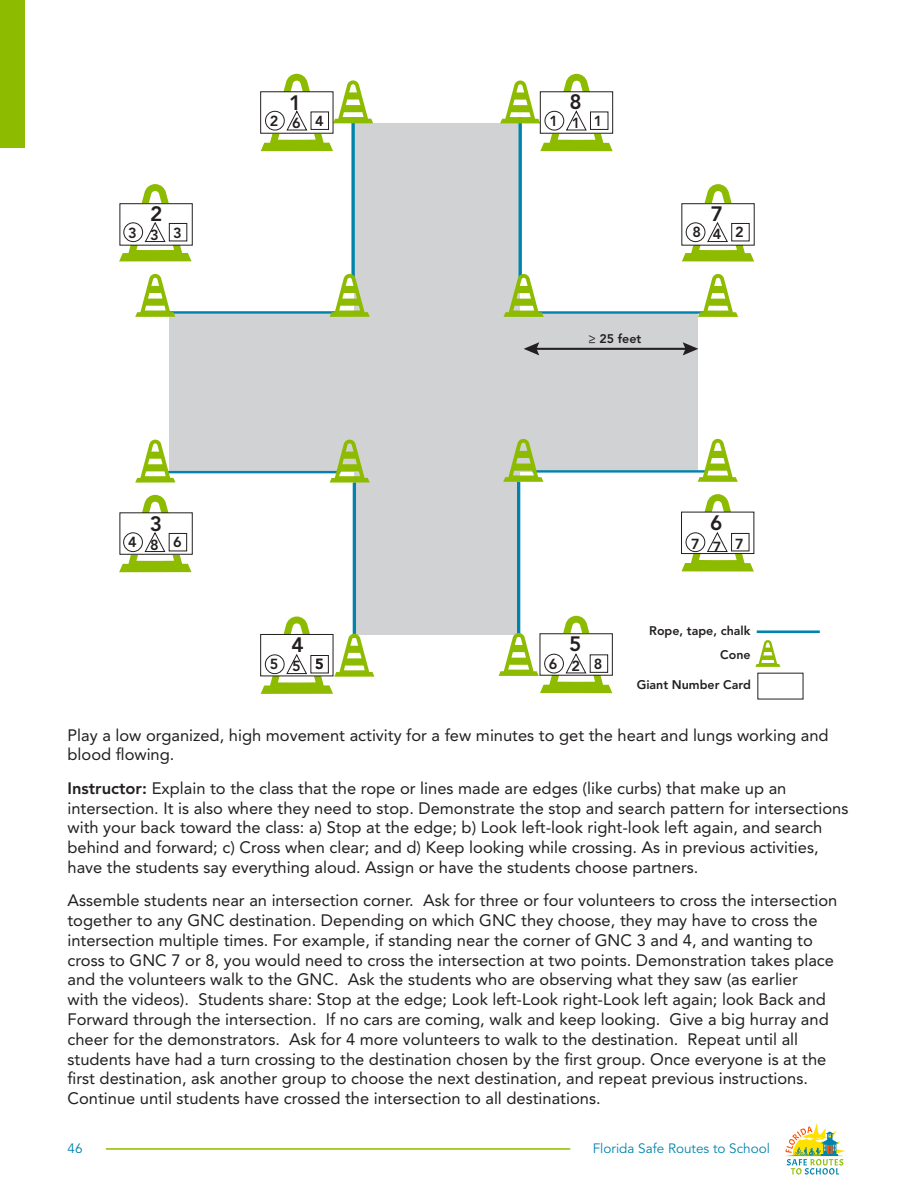
<style>
.page{position:relative;width:918px;height:1188px;background:#fff}
.page>*{position:absolute;margin:0;border:0;box-sizing:border-box;transform-origin:0 0}
.t1{font:800 20.7px "Avenir LT Std";color:#231f20}
.Body__125{font:16.5px/19.8px "Avenir LT Std";color:#231f20}
.t2{font:800 14.55px "Avenir LT Std";letter-spacing:.945em;color:#231f20}
.t3{font:13.5px "Avenir LT Std";color:#0084ad}
.t4{font:800 12.45px/23.2px "Avenir LT Std";color:#231f20;text-align:right}
.s1{font-weight:800}
</style>
<div class="page">
<hr style="left:106px;top:1148px;width:464px;height:2px;background:#8dbb00">
<div style="left:0;top:0;width:25px;height:148px;background:#8dbb00"></div>
<svg style="left:786px;top:1123px;width:60px;height:52px"></svg>
<div style="left:169px;top:312px;width:529px;height:160px;background:#d1d2d4"></div>
<div style="left:354px;top:123px;width:166px;height:511px;background:#d1d2d4"></div>
<svg style="left:351px;top:151px;width:4px;height:123px"></svg>
<hr style="left:166px;top:311px;width:173px;height:3px;background:#0084ad">
<svg style="left:330px;top:274px;width:40px;height:43px"></svg>
<svg style="left:135px;top:274px;width:40px;height:43px"></svg>
<hr style="left:519px;top:117px;width:3px;height:160px;background:#0084ad">
<hr style="left:534px;top:311px;width:174px;height:3px;background:#0084ad">
<svg style="left:504px;top:274px;width:40px;height:43px"></svg>
<svg style="left:698px;top:274px;width:40px;height:43px"></svg>
<hr style="left:353px;top:483px;width:3px;height:155px;background:#0084ad">
<hr style="left:167px;top:471px;width:173px;height:2px;background:#0084ad">
<svg style="left:330px;top:440px;width:40px;height:43px"></svg>
<svg style="left:135px;top:440px;width:40px;height:43px"></svg>
<hr style="left:517px;top:482px;width:3px;height:155px;background:#0084ad">
<hr style="left:533px;top:470px;width:173px;height:3px;background:#0084ad">
<svg style="left:503px;top:439px;width:40px;height:43px"></svg>
<svg style="left:698px;top:439px;width:40px;height:43px"></svg>
<hr style="left:757px;top:630px;width:63px;height:3px;background:#0084ad">
<svg style="left:755px;top:640px;width:25px;height:27px"></svg>
<svg style="left:261px;top:74px;width:112px;height:77px"></svg>
<div style="left:311px;top:112px;width:18px;height:18px;border:1px solid #231f20"></div>
<div style="left:265px;top:111px;width:20px;height:19px;border:1px solid #231f20;border-radius:50%"></div>
<svg style="left:119px;top:184px;width:73px;height:77px"></svg>
<div style="left:169px;top:223px;width:18px;height:18px;border:1px solid #231f20"></div>
<div style="left:124px;top:223px;width:19px;height:19px;border:1px solid #231f20;border-radius:50%"></div>
<svg style="left:119px;top:495px;width:73px;height:77px"></svg>
<div style="left:169px;top:533px;width:18px;height:18px;border:1px solid #231f20"></div>
<div style="left:123px;top:533px;width:20px;height:19px;border:1px solid #231f20;border-radius:50%"></div>
<svg style="left:500px;top:74px;width:113px;height:77px"></svg>
<div style="left:590px;top:112px;width:18px;height:18px;border:1px solid #231f20"></div>
<div style="left:545px;top:111px;width:19px;height:19px;border:1px solid #231f20;border-radius:50%"></div>
<svg style="left:682px;top:184px;width:72px;height:78px"></svg>
<div style="left:731px;top:223px;width:18px;height:18px;border:1px solid #231f20"></div>
<div style="left:686px;top:223px;width:19px;height:19px;border:1px solid #231f20;border-radius:50%"></div>
<svg style="left:682px;top:494px;width:72px;height:78px"></svg>
<div style="left:731px;top:533px;width:18px;height:18px;border:1px solid #231f20"></div>
<div style="left:686px;top:533px;width:19px;height:19px;border:1px solid #231f20;border-radius:50%"></div>
<svg style="left:499px;top:616px;width:113px;height:77px"></svg>
<div style="left:590px;top:655px;width:18px;height:18px;border:1px solid #231f20"></div>
<div style="left:544px;top:654px;width:20px;height:19px;border:1px solid #231f20;border-radius:50%"></div>
<svg style="left:261px;top:617px;width:113px;height:77px"></svg>
<div style="left:311px;top:655px;width:18px;height:18px;border:1px solid #231f20"></div>
<div style="left:265px;top:655px;width:19px;height:19px;border:1px solid #231f20;border-radius:50%"></div>
<hr style="left:534px;top:348px;width:154px;height:2px;background:#231f20">
<svg style="left:524px;top:342px;width:15px;height:13px"></svg>
<svg style="left:683px;top:342px;width:15px;height:13px"></svg>
<p class="t1" style="left:289px;top:90px;width:14px">1</p>
<p class="t1" style="left:569px;top:90px;width:14px">8</p>
<p class="t2" style="left:270px;top:112px;width:56px">264</p>
<p class="t2" style="left:549px;top:112px;width:54px">111</p>
<p class="t1" style="left:150px;top:202px;width:14px">2</p>
<p class="t1" style="left:711px;top:202px;width:14px">7</p>
<p class="t2" style="left:128px;top:224px;width:55px">333</p>
<p class="t2" style="left:693px;top:224px;width:10px">8</p>
<p class="t2" style="left:713px;top:225px;width:32px">4 2</p>
<p class="t4" style="left:589px;top:327px;width:54px">≥ 25 feet</p>
<p class="t1" style="left:150px;top:511px;width:14px">3</p>
<p class="t1" style="left:710px;top:510px;width:14px">6</p>
<p class="t2" style="left:128px;top:533px;width:55px">486</p>
<p class="t2" style="left:691px;top:535px;width:54px">777</p>
<p class="t1" style="left:292px;top:633px;width:14px">4</p>
<p class="t1" style="left:569px;top:632px;width:14px">5</p>
<p class="t2" style="left:270px;top:656px;width:32px">5 5</p>
<p class="t2" style="left:549px;top:655px;width:55px">628</p>
<p class="t2" style="left:315px;top:655px;width:10px">5</p>
<p class="t4" style="left:649px;top:620px;width:103px">Rope, tape, chalk<br>Cone</p>
<p class="t4" style="left:637px;top:673px;width:116px">Giant Number Card</p>
<p class="Body__125" style="left:68px;top:725px;width:763px">Play a low organized, high movement activity for a few minutes to get the heart and lungs working and blood flowing.</p>
<p class="Body__125" style="left:68px;top:778px;width:782px"><span class="s1">Instructor:</span> Explain to the class that the rope or lines made are edges (like curbs) that make up an intersection. It is also where they need to stop. Demonstrate the stop and search pattern for intersections with your back toward the class: a) Stop at the edge; b) Look left-look right-look left again, and search behind and forward; c) Cross when clear; and d) Keep looking while crossing. As in previous activities, have the students say everything aloud. Assign or have the students choose partners.</p>
<p class="Body__125" style="left:68px;top:891px;width:771px">Assemble students near an intersection corner. Ask for three or four volunteers to cross the intersection together to any GNC destination. Depending on which GNC they choose, they may have to cross the intersection multiple times. For example, if standing near the corner of GNC 3 and 4, and wanting to cross to GNC 7 or 8, you would need to cross the intersection at two points. Demonstration takes place and the volunteers walk to the GNC. Ask the students who are observing what they saw (as earlier<br>with the videos). Students share: Stop at the edge; Look left-Look right-Look left again; look Back and Forward through the intersection. If no cars are coming, walk and keep looking. Give a big hurray and cheer for the demonstrators. Ask for 4 more volunteers to walk to the destination. Repeat until all students have had a turn crossing to the destination chosen by the first group. Once everyone is at the first destination, ask another group to choose the next destination, and repeat previous instructions.<br>Continue until students have crossed the intersection to all destinations.</p>
<p class="t3" style="left:68px;top:1141px;width:17px">46</p>
<p class="t3" style="left:593px;top:1141px;width:179px">Florida Safe Routes to School</p>
</div>
